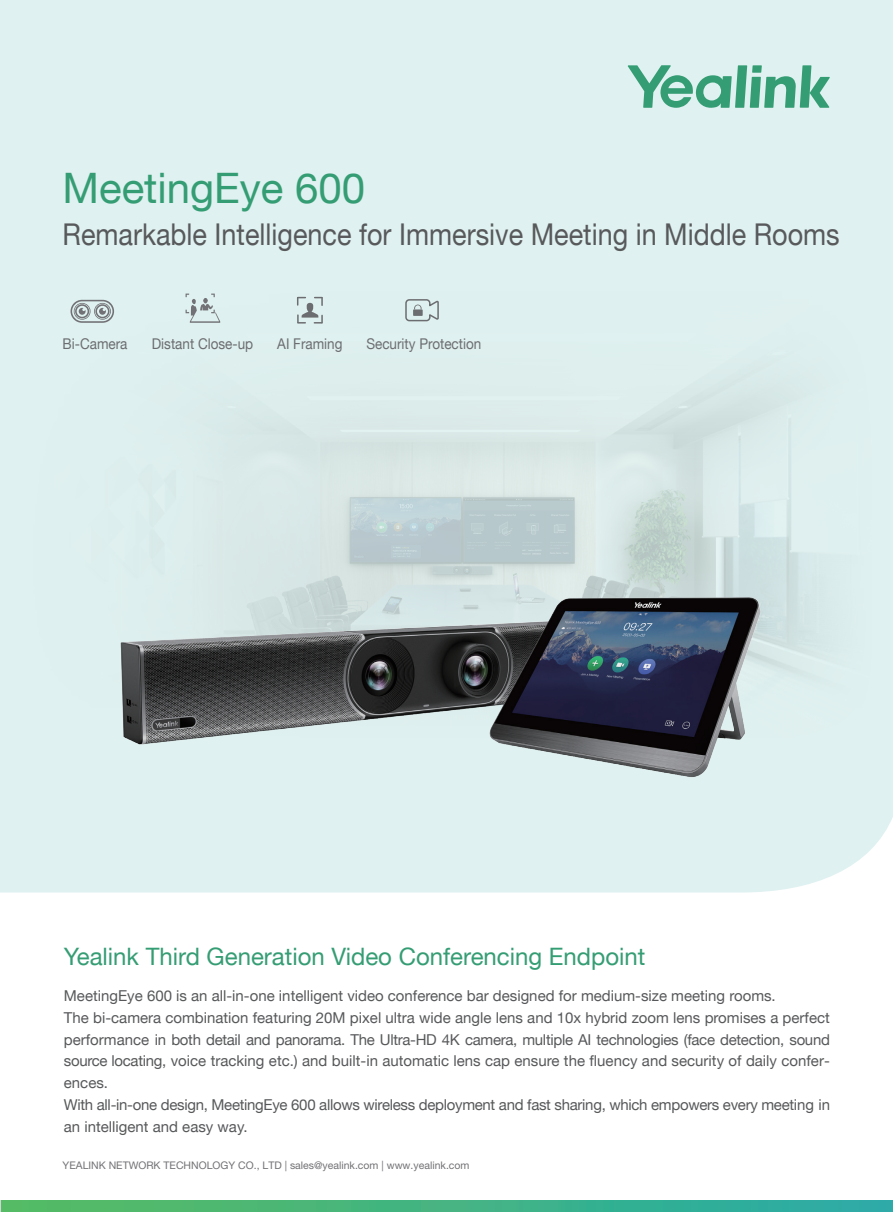
<style>
.page{position:relative;width:893px;height:1212px;background:#fff}
.page>*{position:absolute;margin:0;border:0;box-sizing:border-box;transform-origin:0 0}
.t1{font:42px "Helvetica Neue LT";color:#359d74}
.t2{font:30px "Helvetica Neue LT";color:#58595b;scale:.9 1}
.t3{font:24px "Helvetica Neue LT";color:#359d74}
.t4{font:15px/22px "Helvetica Neue LT";color:#57585a}
.t5{font:14.85px "Helvetica Neue LT";color:#6c6d70;scale:.91 1}
.t6{font:10.5px "Helvetica Neue 55 Roman";color:#727276}
</style>
<div class="page">
<div style="left:0;top:0;width:893px;height:892px;background:#dff1f0"></div>
<svg style="left:1px;top:1200px;width:892px;height:12px;background:#40b383"></svg>
<svg style="left:0;top:1200px;width:1px;height:12px"></svg>
<svg style="left:628px;top:65px;width:202px;height:43px;background:#8ec9b5"></svg>
<img style="left:1px;top:271px;width:892px;height:536px">
<img style="left:76px;top:539px;width:724px;height:290px">
<h1 class="t1" style="left:63px;top:163px;width:304px">MeetingEye 600</h1>
<h2 class="t2" style="left:63px;top:216px;width:865px">Remarkable Intelligence for Immersive Meeting in Middle Rooms</h2>
<p class="t5" style="left:63px;top:335px;width:73px">Bi-Camera</p>
<p class="t5" style="left:152px;top:335px;width:113px">Distant Close-up</p>
<p class="t5" style="left:277px;top:335px;width:73px">AI Framing</p>
<p class="t5" style="left:366px;top:335px;width:128px">Security Protection</p>
<h3 class="t3" style="left:64px;top:942px;width:583px">Yealink Third Generation Video Conferencing Endpoint</h3>
<p class="t4" style="left:64px;top:984px;width:768px">MeetingEye 600 is an all-in-one intelligent video conference bar designed for medium-size meeting rooms.<br>The bi-camera combination featuring 20M pixel ultra wide angle lens and 10x hybrid zoom lens promises a perfect performance in both detail and panorama. The Ultra-HD 4K camera, multiple AI technologies (face detection, sound source locating, voice tracking etc.) and built-in automatic lens cap ensure the fluency and security of daily confer&shy;ences.<br>With all-in-one design, MeetingEye 600 allows wireless deployment and fast sharing, which empowers every meeting in an intelligent and easy way.</p>
<p class="t6" style="left:63px;top:1159px;width:408px">YEALINK NETWORK TECHNOLOGY CO., LTD | sales@yealink.com | www.yealink.com</p>
</div>
